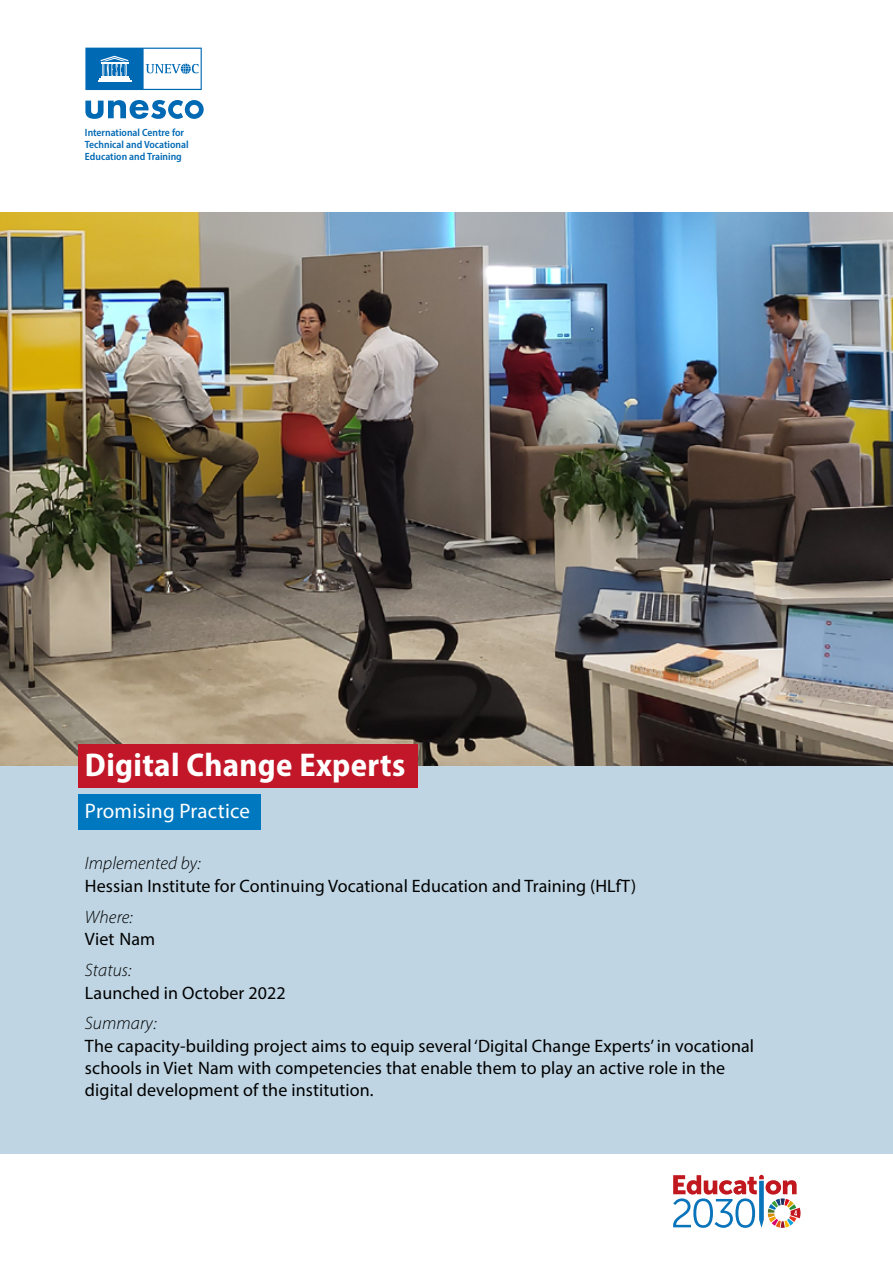
<style>
.page{position:relative;width:893px;height:1263px;background:#fff}
.page>*{position:absolute;margin:0;border:0;box-sizing:border-box;transform-origin:0 0}
.t1{font:700 semi-condensed 33px "Myriad Pro";letter-spacing:.01em;color:#fff}
.t2{font:21px "Myriad Pro";letter-spacing:.01em;color:#fff}
.t3{font:18px/22.2px "Myriad Pro";letter-spacing:.005em;color:#000}
.t4{font:italic 300 18px "Myriad Pro";letter-spacing:.005em;color:#000}
.t5{font:600 semi-condensed 10.5px/12.1px "Myriad Pro";color:#0069b4}
</style>
<div class="page">
<div style="left:0;top:592px;width:893px;height:561px;background:#bfd5e3"></div>
<img style="left:0;top:213px;width:893px;height:553px">
<div style="left:79px;top:744px;width:339px;height:44px;background:#c11728"></div>
<div style="left:79px;top:794px;width:182px;height:36px;background:#0078bf"></div>
<svg style="left:85px;top:100px;width:119px;height:19px"></svg>
<svg style="left:85px;top:48px;width:117px;height:42px"></svg>
<svg style="left:673px;top:1175px;width:127px;height:53px"></svg>
<p class="t5" style="left:85px;top:126px;width:105px">International Centre for<br>Technical and Vocational<br>Education and Training</p>
<h1 class="t1" style="left:85px;top:743px;width:322px">Digital Change Experts</h1>
<p class="t2" style="left:85px;top:798px;width:167px">Promising Practice</p>
<p class="t4" style="left:85px;top:852px;width:117px">Implemented by:</p>
<p class="t3" style="left:85px;top:874px;width:553px">Hessian Institute for Continuing Vocational Education and Training (HLfT)</p>
<p class="t4" style="left:85px;top:906px;width:49px">Where:</p>
<p class="t3" style="left:85px;top:928px;width:72px">Viet Nam</p>
<p class="t4" style="left:85px;top:959px;width:48px">Status:</p>
<p class="t3" style="left:85px;top:981px;width:202px">Launched in October 2022</p>
<p class="t4" style="left:85px;top:1012px;width:73px">Summary:</p>
<p class="t3" style="left:85px;top:1034px;width:671px">The capacity-building project aims to equip several ‘Digital Change Experts’ in vocational schools in Viet Nam with competencies that enable them to play an active role in the digital development of the institution.</p>
</div>
